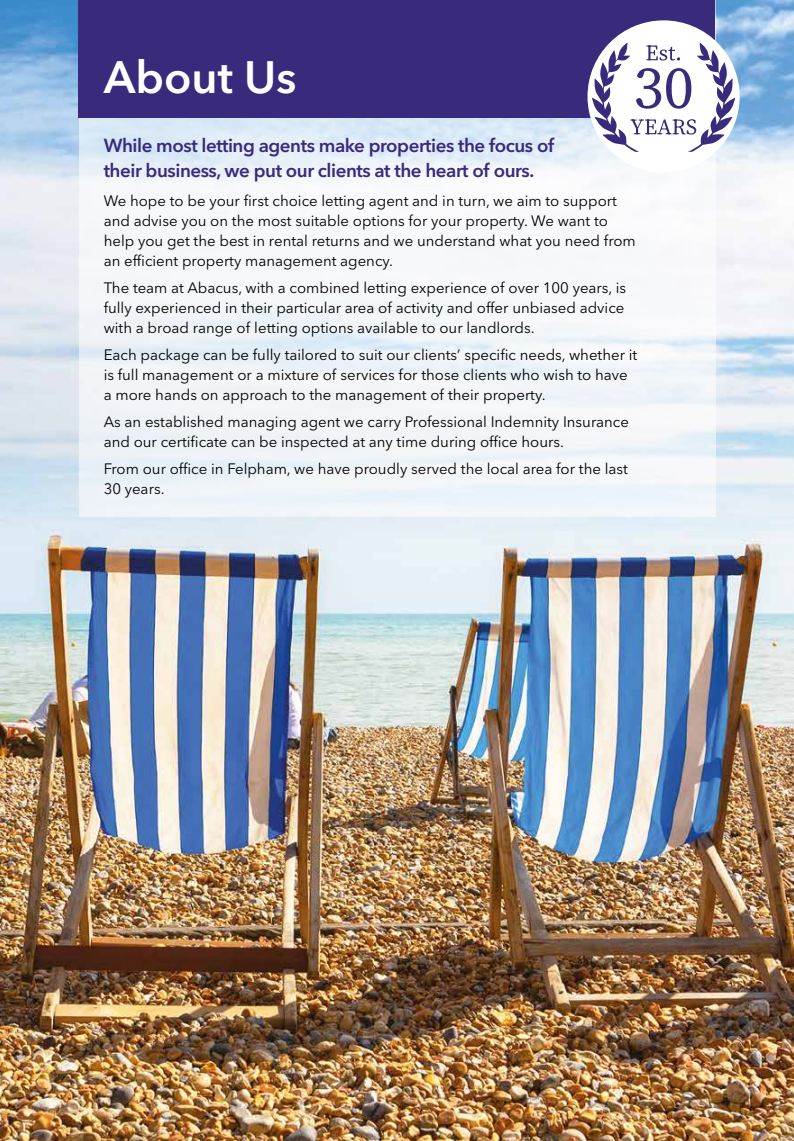
<style>
.page{position:relative;width:794px;height:1141px;background:#fff}
.page>*{position:absolute;margin:0;border:0;box-sizing:border-box;transform-origin:0 0}
.t1{font:600 45px "Avenir Next LT Pro";color:#fff}
.t2{font:600 18.75px/25px "Avenir Next LT Pro";letter-spacing:-.025em;color:#392a7b}
.t3{font:15px/20px "Avenir Next LT Pro";color:#000}
</style>
<div class="page">
<img style="left:0;top:0;width:794px;height:1141px">
<svg style="left:79px;top:0;width:636px;height:516px;fill:#f3f6f9"></svg>
<div style="left:78px;top:0;width:636px;height:117px;background:#392a7b"></div>
<div style="left:587px;top:20px;width:152px;height:152px;background:#fff;border-radius:50%"></div>
<svg style="left:592px;top:43px;width:143px;height:109px"></svg>
<h1 class="t1" style="left:104px;top:50px;width:194px">About Us</h1>
<p class="t2" style="left:104px;top:133px;width:452px">While most letting agents make properties the focus of their business, we put our clients at the heart of ours.</p>
<p class="t3" style="left:104px;top:191px;width:534px">We hope to be your first choice letting agent and in turn, we aim to support and advise you on the most suitable options for your property. We want to help you get the best in rental returns and we understand what you need from an efficient property management agency.</p>
<p class="t3" style="left:104px;top:278px;width:524px;text-align:justify">The team at Abacus, with a combined letting experience of over 100 years, is fully experienced in their particular area of activity and offer unbiased advice with a broad range of letting options available to our landlords.</p>
<p class="t3" style="left:104px;top:345px;width:535px">Each package can be fully tailored to suit our clients’ specific needs, whether it is full management or a mixture of services for those clients who wish to have a more hands on approach to the management of their property.</p>
<p class="t3" style="left:104px;top:412px;width:527px">As an established managing agent we carry Professional Indemnity Insurance and our certificate can be inspected at any time during office hours.</p>
<p class="t3" style="left:104px;top:459px;width:526px">From our office in Felpham, we have proudly served the local area for the last<br>30 years.</p>
</div>
